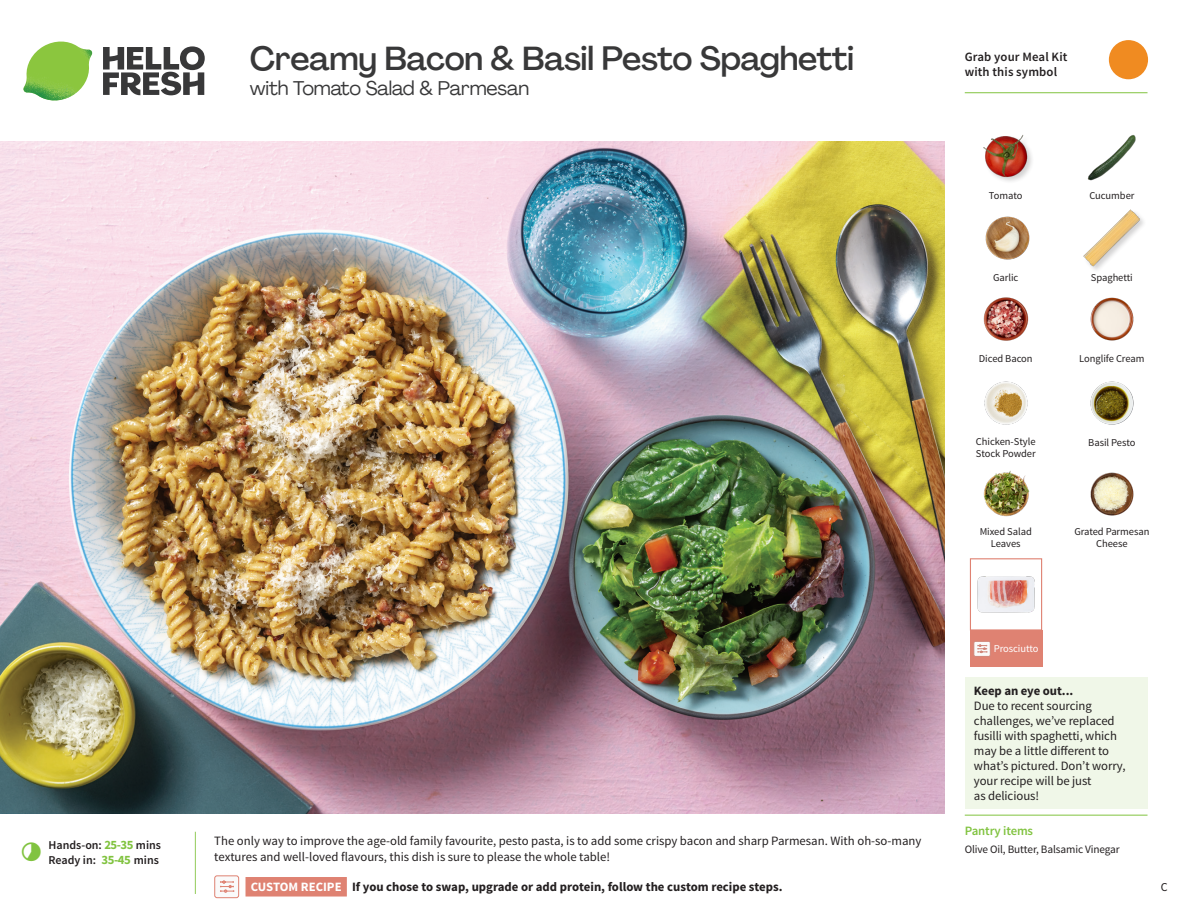
<style>
.page{position:relative;width:1188px;height:918px;background:#fff}
.page>*{position:absolute;margin:0;border:0;box-sizing:border-box;transform-origin:0 0}
._15_Titel_UK{font:500 33px "Agrandir";letter-spacing:-.01em;color:#383839}
._15_Titel_UK-2{font:19.5px "Agrandir";letter-spacing:-.01em;color:#383839}
.Step_6_Text_AU{font:12.75px/16.5px "Source Sans Pro";color:#231f20}
.Header_Back{font:12.75px/15px "Source Sans Pro";letter-spacing:-.005em;color:#231f20}
.Step_6_Text_AU-2{font:700 12.75px "Source Sans Pro";color:#231f20}
.t1{font:600 12.75px/15px "Source Sans Pro";letter-spacing:.01em;color:#231f20}
._04_Headers_Front{font:600 12.75px "Source Sans Pro";letter-spacing:-.01em;color:#81c340}
._04_Intro{font:600 12px "Source Sans Pro";color:#231f20}
.t2{font:12px "Source Sans Pro";color:#231f20}
._05_Pantry{font:11.25px "Source Sans Pro";letter-spacing:-.01em;color:#231f20}
._18_FRONT_ingredient{font:10.5px/12px "Source Sans Pro";letter-spacing:-.005em;color:#231f20;text-align:center}
._18_FRONT_ingredient-2{font:10.5px "Source Sans Pro";letter-spacing:-.005em;color:#fff}
.s1{font-weight:700;font-size:12.75px;color:#81c340}
.s2{color:#fff}
.s3{font-weight:700}
</style>
<div class="page">
<svg style="left:103px;top:46px;width:102px;height:49px"></svg>
<img style="left:23px;top:42px;width:69px;height:59px">
<img style="left:0;top:142px;width:945px;height:672px">
<svg style="left:194px;top:831px;width:153px;height:67px"></svg>
<div style="left:215px;top:876px;width:24px;height:22px;background:#fafafa;border-radius:2px"></div>
<div style="left:214px;top:875px;width:25px;height:23px;border:1px solid #df8272;border-radius:2px"></div>
<svg style="left:220px;top:881px;width:14px;height:12px"></svg>
<div style="left:970px;top:631px;width:72px;height:36px;background:#df8272"></div>
<div style="left:970px;top:558px;width:72px;height:73px;border:1px solid #df8272"></div>
<img style="left:977px;top:576px;width:58px;height:37px">
<div style="left:974px;top:641px;width:16px;height:15px;background:#fafafa;border-radius:2px"></div>
<div style="left:974px;top:641px;width:17px;height:16px;border:1px solid #d08477;border-radius:2px"></div>
<svg style="left:978px;top:645px;width:10px;height:8px"></svg>
<div style="left:965px;top:677px;width:183px;height:132px;background:#f0f7e8"></div>
<img style="left:1090px;top:297px;width:44px;height:44px">
<img style="left:1090px;top:381px;width:44px;height:44px">
<img style="left:984px;top:381px;width:44px;height:44px">
<img style="left:983px;top:470px;width:47px;height:47px">
<img style="left:983px;top:297px;width:46px;height:44px">
<img style="left:1087px;top:135px;width:49px;height:46px">
<img style="left:985px;top:216px;width:45px;height:44px">
<img style="left:983px;top:135px;width:49px;height:46px">
<img style="left:1083px;top:209px;width:58px;height:58px">
<img style="left:1090px;top:472px;width:44px;height:44px">
<hr style="left:965px;top:815px;width:183px;height:1px;background:#81c340">
<svg style="left:1091px;top:40px;width:58px;height:54px"></svg>
<hr style="left:965px;top:92px;width:183px;height:1px;background:#81c340">
<p class="_04_Intro" style="left:48px;top:837px;width:114px">Hands-on: <span class="s1">25-35</span> mins</p>
<p class="_04_Intro" style="left:48px;top:852px;width:112px">Ready in: <span class="s1">35-45</span> mins</p>
<p class="_15_Titel_UK" style="left:250px;top:38px;width:606px">Creamy Bacon &amp; Basil Pesto Spaghetti</p>
<p class="_15_Titel_UK-2" style="left:250px;top:76px;width:281px">with Tomato Salad &amp; Parmesan</p>
<p class="Step_6_Text_AU" style="left:214px;top:833px;width:709px">The only way to improve the age-old family favourite, pesto pasta, is to add some crispy bacon and sharp Parmesan. With oh-so-many textures and well-loved flavours, this dish is sure to please the whole table!</p>
<p class="Step_6_Text_AU-2" style="left:251px;top:878px;width:533px"><span class="s2">CUSTOM RECIPE</span> If you chose to swap, upgrade or add protein, follow the custom recipe steps.</p>
<p class="t1" style="left:965px;top:50px;width:104px">Grab your Meal Kit with this symbol</p>
<p class="_18_FRONT_ingredient" style="left:989px;top:189px;width:35px">Tomato</p>
<p class="_18_FRONT_ingredient" style="left:1089px;top:189px;width:47px">Cucumber</p>
<p class="_18_FRONT_ingredient" style="left:993px;top:271px;width:27px">Garlic</p>
<p class="_18_FRONT_ingredient" style="left:1091px;top:271px;width:43px">Spaghetti</p>
<p class="_18_FRONT_ingredient" style="left:979px;top:352px;width:55px">Diced Bacon</p>
<p class="_18_FRONT_ingredient" style="left:1079px;top:352px;width:67px">Longlife Cream</p>
<p class="_18_FRONT_ingredient" style="left:976px;top:436px;width:61px;text-align:left">Chicken-Style<br>Stock Powder</p>
<p class="_18_FRONT_ingredient" style="left:980px;top:526px;width:54px">Mixed Salad<br>Leaves</p>
<p class="_18_FRONT_ingredient" style="left:1088px;top:437px;width:49px">Basil Pesto</p>
<p class="_18_FRONT_ingredient" style="left:1074px;top:525px;width:77px">Grated Parmesan<br>Cheese</p>
<p class="_18_FRONT_ingredient-2" style="left:994px;top:642px;width:46px">Prosciutto</p>
<p class="Header_Back" style="left:974px;top:684px;width:153px"><span class="s3">Keep an eye out...<br></span>Due to recent sourcing challenges, we’ve replaced fusilli with spaghetti, which may be a little different to what’s pictured. Don’t worry, your recipe will be just<br>as delicious!</p>
<p class="_04_Headers_Front" style="left:965px;top:822px;width:70px">Pantry items</p>
<p class="_05_Pantry" style="left:965px;top:842px;width:157px">Olive Oil, Butter, Balsamic Vinegar</p>
<p class="t2" style="left:1161px;top:879px;width:8px">C</p>
</div>
